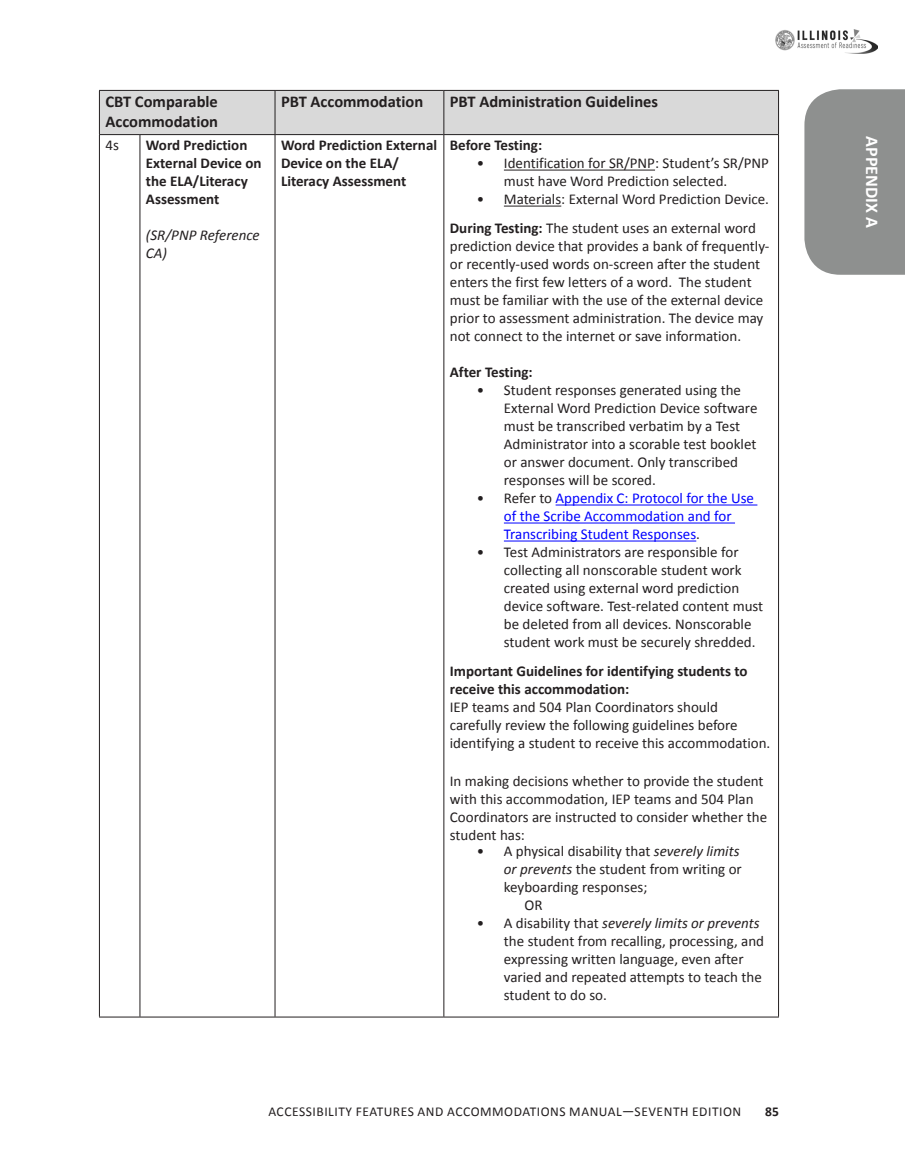
<style>
.page{position:relative;width:905px;height:1175px;background:#fff}
.page>*{position:absolute;margin:0;border:0;box-sizing:border-box;transform-origin:0 0}
.t1{font:700 18px "Calibri";color:#fff}
.t2{font:700 16.5px/19.8px "Calibri";color:#231f20}
.t3{font:15px/18px "Calibri";color:#231f20}
.t4{font:700 15px/18px "Calibri";color:#231f20}
.t5{font:15px/18px "Calibri";color:#00f}
.t6{font:italic 15px/18px "Calibri";color:#231f20}
.t7{font:13.5px "Calibri";letter-spacing:.04em;color:#231f20}
.t8{font:700 13.5px "Calibri";color:#231f20}
.s1{font-weight:700}
.s2{color:#231f20}
.s3{font-style:italic}
</style>
<div class="page">
<svg style="left:804px;top:89px;width:100px;height:186px;background:#939594"></svg>
<img style="left:775px;top:29px;width:102px;height:25px">
<div style="left:100px;top:91px;width:678px;height:43px;background:#d9d9d9"></div>
<hr style="left:99px;top:91px;width:1px;height:43px;background:#231f20">
<hr style="left:99px;top:90px;width:41px;height:1px;background:#231f20">
<hr style="left:140px;top:90px;width:135px;height:1px;background:#231f20">
<hr style="left:274px;top:91px;width:1px;height:43px;background:#231f20">
<hr style="left:275px;top:90px;width:169px;height:1px;background:#231f20">
<hr style="left:444px;top:90px;width:334px;height:1px;background:#231f20">
<hr style="left:443px;top:91px;width:1px;height:43px;background:#231f20">
<hr style="left:778px;top:91px;width:1px;height:43px;background:#231f20">
<hr style="left:275px;top:134px;width:169px;height:1px;background:#231f20">
<hr style="left:444px;top:134px;width:334px;height:1px;background:#231f20">
<hr style="left:99px;top:1016px;width:41px;height:1px;background:#231f20">
<hr style="left:140px;top:1016px;width:135px;height:1px;background:#231f20">
<hr style="left:275px;top:1016px;width:169px;height:1px;background:#231f20">
<hr style="left:444px;top:1016px;width:334px;height:1px;background:#231f20">
<hr style="left:99px;top:135px;width:1px;height:881px;background:#231f20">
<hr style="left:140px;top:135px;width:1px;height:881px;background:#231f20">
<hr style="left:274px;top:135px;width:1px;height:881px;background:#231f20">
<hr style="left:443px;top:135px;width:1px;height:881px;background:#231f20">
<hr style="left:778px;top:135px;width:1px;height:881px;background:#231f20">
<hr style="left:99px;top:134px;width:41px;height:1px;background:#231f20">
<hr style="left:140px;top:134px;width:135px;height:1px;background:#231f20">
<hr style="left:504px;top:170px;width:151px;height:1px;background:#231f20">
<hr style="left:504px;top:206px;width:57px;height:1px;background:#231f20">
<hr style="left:555px;top:504px;width:202px;height:1px;background:#00f">
<hr style="left:504px;top:522px;width:231px;height:1px;background:#00f">
<hr style="left:504px;top:540px;width:192px;height:1px;background:#00f">
<p class="t2" style="left:105px;top:91px;width:114px">CBT Comparable<br>Accommodation</p>
<p class="t2" style="left:281px;top:91px;width:144px">PBT Accommodation</p>
<p class="t2" style="left:450px;top:91px;width:210px">PBT Administration Guidelines</p>
<p class="t3" style="left:105px;top:136px;width:15px">4s</p>
<p class="t4" style="left:146px;top:136px;width:117px">Word Prediction<br>External Device on the ELA/Literacy<br>Assessment</p>
<p class="t6" style="left:146px;top:226px;width:115px">(SR/PNP Reference<br>CA)</p>
<p class="t4" style="left:281px;top:136px;width:158px">Word Prediction External<br>Device on the ELA/<br>Literacy Assessment</p>
<p class="t4" style="left:450px;top:136px;width:94px">Before Testing:</p>
<p class="t3" style="left:504px;top:154px;width:266px;text-indent:-27px">• Identification for SR/PNP: Student’s SR/PNP must have Word Prediction selected.</p>
<p class="t3" style="left:450px;top:185px;width:320px;line-height:28.8px;text-indent:27px">• Materials: External Word Prediction Device.<br><span class="s1">During Testing:</span> The student uses an external word</p>
<p class="t3" style="left:450px;top:237px;width:321px">prediction device that provides a bank of frequently&shy;or recently-used words on-screen after the student enters the first few letters of a word. The student must be familiar with the use of the external device prior to assessment administration. The device may not connect to the internet or save information.</p>
<p class="t4" style="left:450px;top:363px;width:84px">After Testing:</p>
<p class="t3" style="left:504px;top:381px;width:255px;text-indent:-27px">• Student responses generated using the External Word Prediction Device software must be transcribed verbatim by a Test Administrator into a scorable test booklet or answer document. Only transcribed responses will be scored.</p>
<p class="t5" style="left:504px;top:489px;width:251px;text-indent:-27px"><span class="s2">• Refer to</span> Appendix C: Protocol for the Use of the Scribe Accommodation and for<br>Transcribing Student Responses<span class="s2">.</span></p>
<p class="t3" style="left:504px;top:543px;width:261px;text-indent:-27px">• Test Administrators are responsible for collecting all nonscorable student work created using external word prediction device software. Test-related content must be deleted from all devices. Nonscorable student work must be securely shredded.</p>
<p class="t4" style="left:450px;top:661px;width:299px">Important Guidelines for identifying students to receive this accommodation:</p>
<p class="t3" style="left:450px;top:698px;width:322px">IEP teams and 504 Plan Coordinators should carefully review the following guidelines before identifying a student to receive this accommodation.</p>
<p class="t3" style="left:450px;top:771px;width:319px">In making decisions whether to provide the student with this accommodation, IEP teams and 504 Plan Coordinators are instructed to consider whether the student has:</p>
<p class="t3" style="left:477px;top:842px;width:264px">• A physical disability that <span class="s3">severely limits</span></p>
<p class="t3" style="left:504px;top:860px;width:239px"><span class="s3">or prevents</span> the student from writing or</p>
<p class="t3" style="left:504px;top:878px;width:145px">keyboarding responses;</p>
<p class="t3" style="left:524px;top:896px;width:20px">OR</p>
<p class="t3" style="left:504px;top:914px;width:262px;text-indent:-27px">• A disability that <span class="s3">severely limits or prevents </span>the student from recalling, processing, and expressing written language, even after varied and repeated attempts to teach the student to do so.</p>
<p class="t7" style="left:268px;top:1102px;width:474px">ACCESSIBILITY FEATURES AND ACCOMMODATIONS MANUAL—SEVENTH EDITION</p>
<p class="t8" style="left:765px;top:1102px;width:15px">85</p>
<p class="t1" style="left:884px;top:136px;width:93px;rotate:90deg">APPENDIX A</p>
</div>
